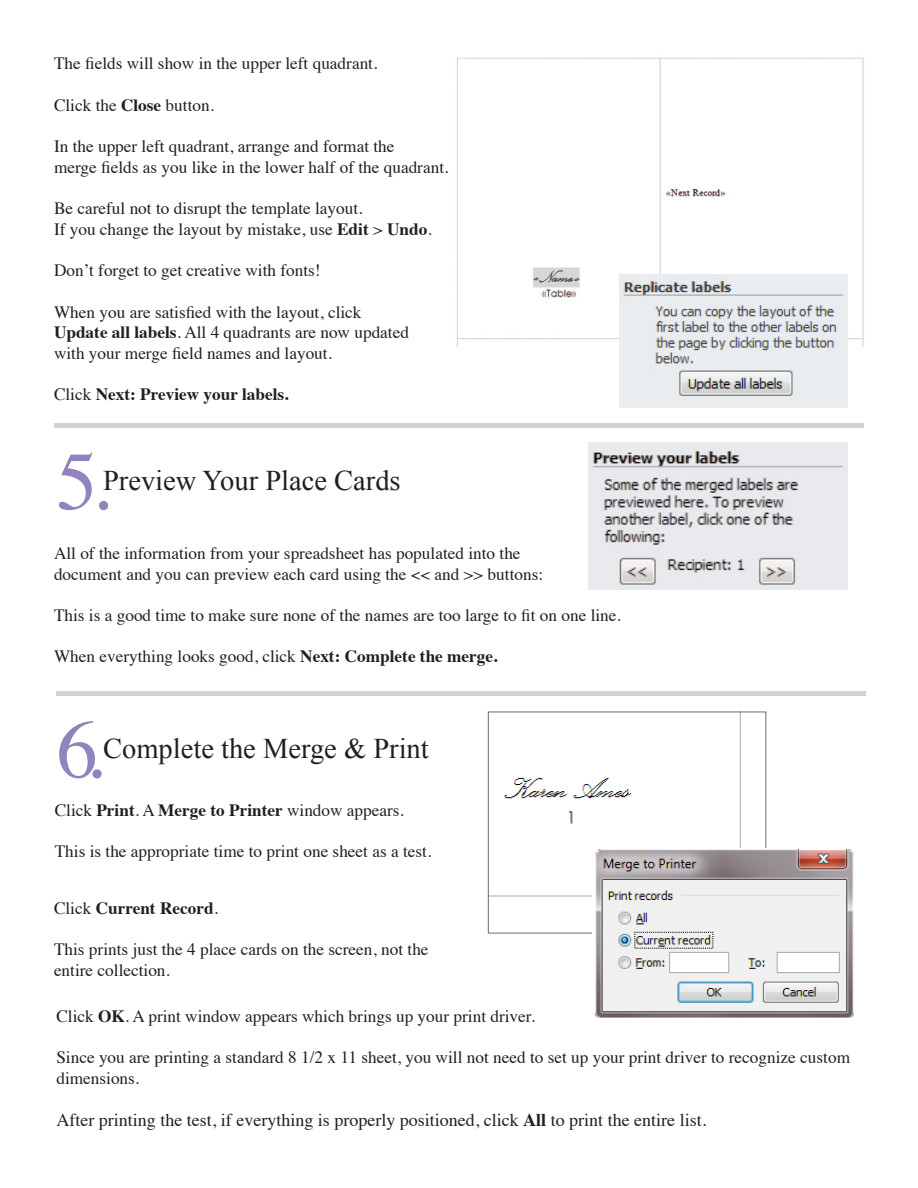
<style>
.page{position:relative;width:918px;height:1188px;background:#fff}
.page>*{position:absolute;margin:0;border:0;box-sizing:border-box;transform-origin:0 0}
.t1{font:82.5px "Times";color:#9183bd}
.t2{font:28.5px "Times New Roman";color:#231f20}
.t3{font:18px "Times";color:#231f20}
.t4{font:17.25px/20.7px "Times";color:#231f20}
.t5{font:700 17.25px "Times";color:#231f20}
.s1{font-weight:700}
.s2{font-weight:400}
</style>
<div class="page">
<div style="left:55px;top:423px;width:809px;height:5px;background:#d1d2d4"></div>
<hr style="left:56px;top:692px;width:810px;height:4px;background:#d1d2d4">
<img style="left:457px;top:57px;width:407px;height:290px">
<img style="left:490px;top:713px;width:251px;height:184px">
<div style="left:488px;top:711px;width:278px;height:223px;border:1px solid #6c6d70"></div>
<img style="left:593px;top:848px;width:261px;height:170px">
<img style="left:619px;top:275px;width:228px;height:133px">
<img style="left:589px;top:443px;width:258px;height:146px">
<p class="t4" style="left:54px;top:52px;width:325px">The fields will show in the upper left quadrant.</p>
<p class="t4" style="left:54px;top:93px;width:162px">Click the <span class="s1">Close</span> button.</p>
<p class="t4" style="left:54px;top:134px;width:342px">In the upper left quadrant, arrange and format the</p>
<p class="t4" style="left:54px;top:155px;width:396px">merge fields as you like in the lower half of the quadrant.</p>
<p class="t4" style="left:54px;top:196px;width:310px">Be careful not to disrupt the template layout.</p>
<p class="t4" style="left:54px;top:217px;width:379px">If you change the layout by mistake, use <span class="s1">Edit</span> &gt; <span class="s1">Undo</span>.</p>
<p class="t4" style="left:54px;top:259px;width:268px">Don’t forget to get creative with fonts!</p>
<p class="t4" style="left:54px;top:300px;width:309px">When you are satisfied with the layout, click</p>
<p class="t4" style="left:54px;top:321px;width:357px"><span class="s1">Update all labels</span>. All 4 quadrants are now updated</p>
<p class="t4" style="left:54px;top:341px;width:280px">with your merge field names and layout.</p>
<p class="t5" style="left:54px;top:378px;width:236px"><span class="s2">Click</span> Next: Preview your labels.</p>
<p class="t1" style="left:56px;top:404px;width:56px">5 .</p>
<p class="t2" style="left:103px;top:461px;width:299px">Preview Your Place Cards</p>
<p class="t4" style="left:54px;top:541px;width:468px">All of the information from your spreadsheet has populated into the</p>
<p class="t4" style="left:54px;top:562px;width:491px">document and you can preview each card using the &lt;&lt; and &gt;&gt; buttons:</p>
<p class="t4" style="left:54px;top:603px;width:568px">This is a good time to make sure none of the names are too large to fit on one line.</p>
<p class="t4" style="left:54px;top:645px;width:445px">When everything looks good, click <span class="s1">Next: Complete the merge.</span></p>
<p class="t1" style="left:56px;top:673px;width:49px">6.</p>
<p class="t2" style="left:103px;top:730px;width:327px">Complete the Merge &amp; Print</p>
<p class="t4" style="left:55px;top:798px;width:351px">Click <span class="s1">Print</span>. A <span class="s1">Merge to Printer</span> window appears.</p>
<p class="t4" style="left:55px;top:840px;width:378px">This is the appropriate time to print one sheet as a test.</p>
<p class="t5" style="left:54px;top:891px;width:166px"><span class="s2">Click</span> Current Record<span class="s2">.</span></p>
<p class="t4" style="left:54px;top:938px;width:376px">This prints just the 4 place cards on the screen, not the entire collection.</p>
<p class="t4" style="left:56px;top:1004px;width:480px">Click <span class="s1">OK</span>. A print window appears which brings up your print driver.</p>
<p class="t4" style="left:56px;top:1046px;width:795px">Since you are printing a standard 8 1/2 x 11 sheet, you will not need to set up your print driver to recognize custom dimensions.</p>
<p class="t3" style="left:56px;top:1103px;width:651px">After printing the test, if everything is properly positioned, click <span class="s1">All</span> to print the entire list.</p>
</div>
